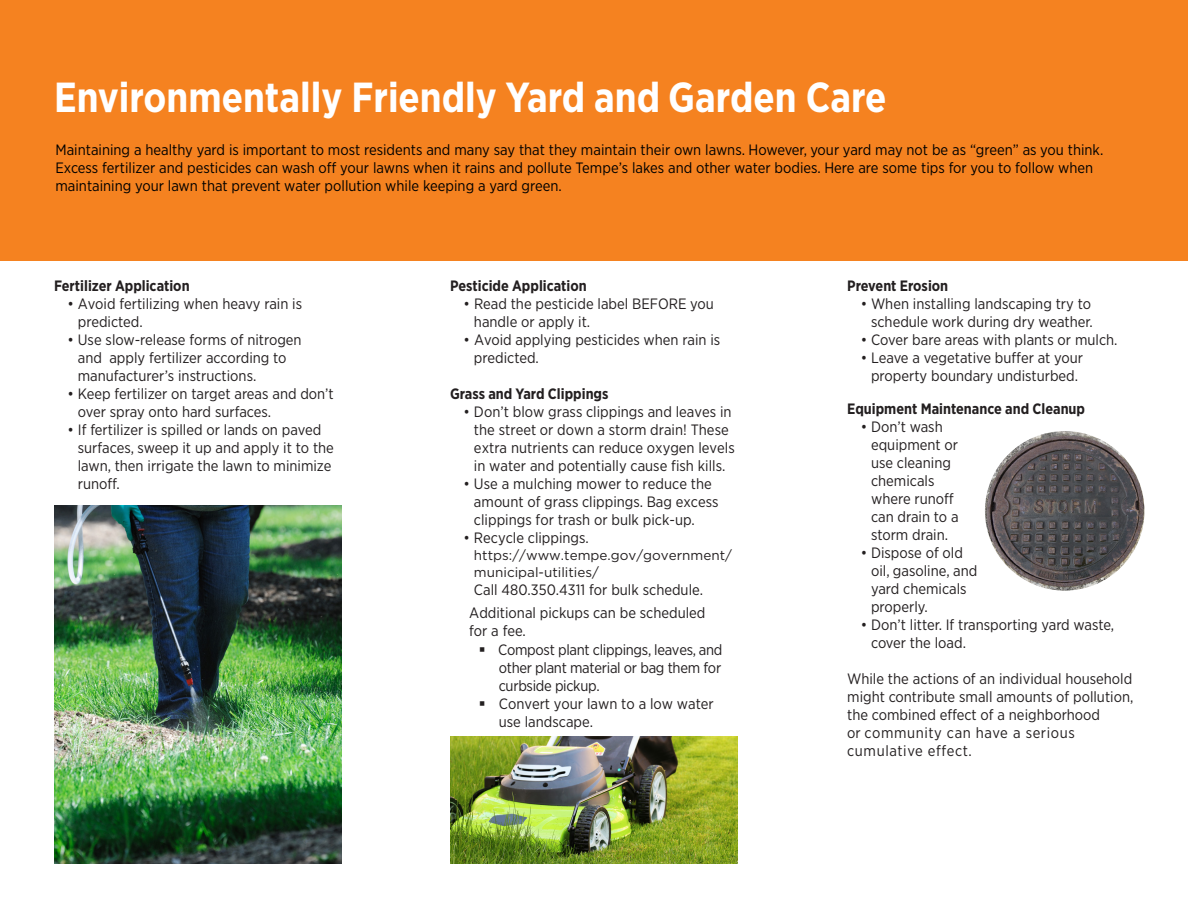
<style>
.page{position:relative;width:1188px;height:918px;background:#fff}
.page>*{position:absolute;margin:0;border:0;box-sizing:border-box;transform-origin:0 0}
.t1{font:700 42px "Gotham Narrow";color:#fff;scale:.95 1}
.t2{font:15px/18px "Gotham Narrow";color:#231f20}
.t3{font:15px/18px "Gotham Narrow";color:#000}
.t4{font:700 15px "Gotham Narrow";color:#231f20}
.t5{font:13.5px/17px "Gotham";color:#231f20}
</style>
<div class="page">
<div style="left:0;top:0;width:1188px;height:260px;background:#f58220"></div>
<img style="left:985px;top:431px;width:160px;height:160px;border-radius:80px">
<img style="left:54px;top:506px;width:288px;height:358px">
<img style="left:450px;top:737px;width:288px;height:127px">
<p class="t1" style="left:54px;top:70px;width:878px">Environmentally Friendly Yard and Garden Care</p>
<p class="t3" style="left:56px;top:141px;width:1049px">Maintaining a healthy yard is important to most residents and many say that they maintain their own lawns. However, your yard may not be as “green” as you think.</p>
<p class="t3" style="left:56px;top:159px;width:1039px">Excess fertilizer and pesticides can wash off your lawns when it rains and pollute Tempe’s lakes and other water bodies. Here are some tips for you to follow when maintaining your lawn that prevent water pollution while keeping a yard green.</p>
<p class="t4" style="left:54px;top:276px;width:137px">Fertilizer Application</p>
<p class="t2" style="left:78px;top:295px;width:226px;text-indent:-10px">• Avoid fertilizing when heavy rain is predicted.</p>
<p class="t2" style="left:78px;top:331px;width:225px;text-indent:-10px">• Use slow-release forms of nitrogen and apply fertilizer according to manufacturer’s instructions.</p>
<p class="t2" style="left:78px;top:385px;width:258px;text-indent:-10px">• Keep fertilizer on target areas and don’t over spray onto hard surfaces.</p>
<p class="t2" style="left:78px;top:421px;width:258px;text-indent:-10px">• If fertilizer is spilled or lands on paved surfaces, sweep it up and apply it to the lawn, then irrigate the lawn to minimize runoff.</p>
<p class="t4" style="left:450px;top:276px;width:138px">Pesticide Application</p>
<p class="t2" style="left:474px;top:295px;width:241px;text-indent:-10px">• Read the pesticide label BEFORE you handle or apply it.</p>
<p class="t2" style="left:474px;top:331px;width:248px;text-indent:-10px">• Avoid applying pesticides when rain is predicted.</p>
<p class="t4" style="left:450px;top:384px;width:160px">Grass and Yard Clippings</p>
<p class="t2" style="left:474px;top:403px;width:262px;text-indent:-10px">• Don’t blow grass clippings and leaves in the street or down a storm drain! These extra nutrients can reduce oxygen levels in water and potentially cause fish kills.</p>
<p class="t2" style="left:474px;top:474px;width:246px;text-indent:-10px">• Use a mulching mower to reduce the amount of grass clippings. Bag excess clippings for trash or bulk pick-up.</p>
<p class="t2" style="left:464px;top:528px;width:127px">• Recycle clippings.</p>
<p class="t5" style="left:474px;top:547px;width:260px">https://www.tempe.gov/government/ municipal-utilities/</p>
<p class="t2" style="left:469px;top:578px;width:238px;line-height:22.5px;text-align:center">Call 480.350.4311 for bulk schedule.<br>Additional pickups can be scheduled</p>
<p class="t2" style="left:469px;top:621px;width:58px">for a fee.</p>
<p class="t2" style="left:499px;top:641px;width:225px;text-align:justify;text-indent:-20px">▪ Compost plant clippings, leaves, and other plant material or bag them for curbside pickup.</p>
<p class="t2" style="left:499px;top:694px;width:217px;text-indent:-20px">▪ Convert your lawn to a low water use landscape.</p>
<p class="t4" style="left:847px;top:276px;width:103px">Prevent Erosion</p>
<p class="t2" style="left:861px;top:295px;width:234px;text-align:right">• When installing landscaping try to schedule work during dry weather.</p>
<p class="t2" style="left:861px;top:331px;width:258px">• Cover bare areas with plants or mulch.</p>
<p class="t2" style="left:861px;top:349px;width:224px;text-align:center">• Leave a vegetative buffer at your property boundary undisturbed.</p>
<p class="t4" style="left:847px;top:399px;width:239px">Equipment Maintenance and Cleanup</p>
<p class="t2" style="left:871px;top:418px;width:89px;text-indent:-10px">• Don’t wash equipment or use cleaning chemicals where runoff can drain to a storm drain.</p>
<p class="t2" style="left:871px;top:544px;width:108px;text-indent:-10px">• Dispose of old oil, gasoline, and yard chemicals properly.</p>
<p class="t2" style="left:871px;top:616px;width:245px;text-indent:-10px">• Don’t litter. If transporting yard waste, cover the load.</p>
<p class="t2" style="left:847px;top:670px;width:288px">While the actions of an individual household might contribute small amounts of pollution, the combined effect of a neighborhood<br>or community can have a serious cumulative effect.</p>
</div>
